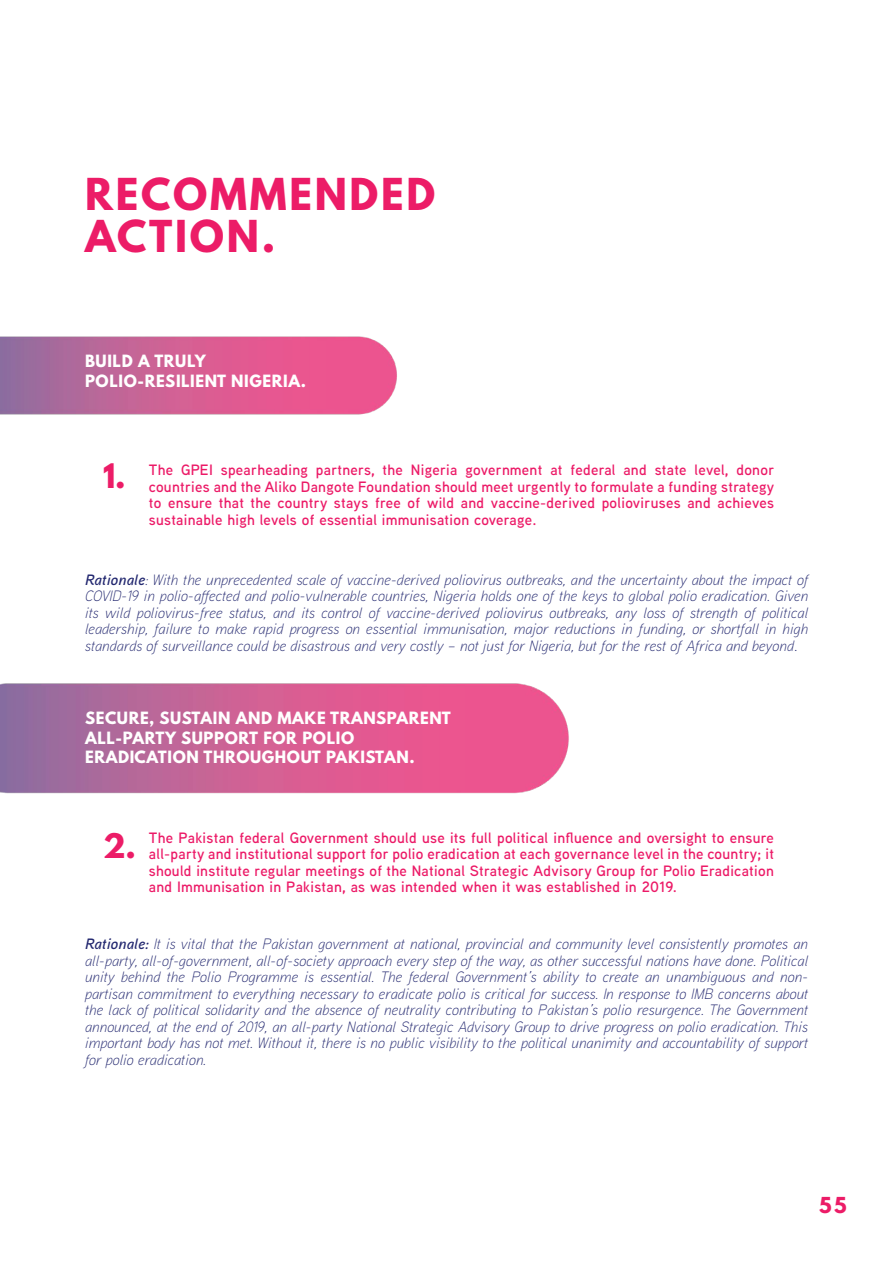
<style>
.page{position:relative;width:893px;height:1263px;background:#fff}
.page>*{position:absolute;margin:0;border:0;box-sizing:border-box;transform-origin:0 0}
.Chapter_Heading{font:700 39px "League Spartan";letter-spacing:.07em;color:#ec1c67}
.Chapter_Heading-2{font:700 30px "League Spartan";color:#ec1c67}
.t1{font:700 19.5px "League Spartan";color:#ec1c67}
.TEXT{font:italic 300 15px/16.5px "Aaux Next";letter-spacing:.02em;color:#22276f;text-align:justify}
.Recommendation{font:600 15px/16.5px "Aaux Next";letter-spacing:.02em;color:#ec1a67;text-align:justify}
.TEXT-2{font:700 15px "League Spartan";letter-spacing:.04em;color:#fff}
.s1{font-weight:600}
.s2{font-style:normal}
</style>
<div class="page">
<img style="left:0;top:683px;width:569px;height:111px">
<img style="left:0;top:336px;width:397px;height:79px">
<p class="Chapter_Heading" style="left:85px;top:164px;width:352px">RECOMMENDED</p>
<p class="Chapter_Heading" style="left:85px;top:206px;width:192px">ACTION.</p>
<p class="TEXT-2" style="left:85px;top:350px;width:122px">BUILD A TRULY</p>
<p class="TEXT-2" style="left:85px;top:369px;width:222px">POLIO-RESILIENT NIGERIA.</p>
<p class="Chapter_Heading-2" style="left:103px;top:452px;width:24px">1.</p>
<p class="Recommendation" style="left:149px;top:462px;width:627px">The GPEI spearheading partners, the Nigeria government at federal and state level, donor countries and the Aliko Dangote Foundation should meet urgently to formulate a funding strategy to ensure that the country stays free of wild and vaccine-derived polioviruses and achieves sustainable high levels of essential immunisation coverage.</p>
<p class="TEXT" style="left:85px;top:571px;width:724px"><span class="s1">Rationale</span>: With the unprecedented scale of vaccine-derived poliovirus outbreaks, and the uncertainty about the impact of COVID-19 in polio-affected and polio-vulnerable countries, Nigeria holds one of the keys to global polio eradication. Given its wild poliovirus-free status, and its control of vaccine-derived poliovirus outbreaks, any loss of strength of political leadership, failure to make rapid progress on essential immunisation, major reductions in funding, or shortfall in high standards of surveillance could be disastrous and very costly – not just for Nigeria, but for the rest of Africa and beyond<span class="s2">.</span></p>
<p class="TEXT-2" style="left:85px;top:707px;width:367px">SECURE, SUSTAIN AND MAKE TRANSPARENT</p>
<p class="TEXT-2" style="left:85px;top:726px;width:271px">ALL-PARTY SUPPORT FOR POLIO</p>
<p class="TEXT-2" style="left:85px;top:746px;width:331px">ERADICATION THROUGHOUT PAKISTAN.</p>
<p class="Chapter_Heading-2" style="left:103px;top:822px;width:34px">2.</p>
<p class="Recommendation" style="left:149px;top:829px;width:627px">The Pakistan federal Government should use its full political influence and oversight to ensure all-party and institutional support for polio eradication at each governance level in the country; it should institute regular meetings of the National Strategic Advisory Group for Polio Eradication and Immunisation in Pakistan, as was intended when it was established in 2019.</p>
<p class="TEXT" style="left:85px;top:935px;width:724px"><span class="s1">Rationale:</span> It is vital that the Pakistan government at national, provincial and community level consistently promotes an all-party, all-of-government, all-of-society approach every step of the way, as other successful nations have done. Political unity behind the Polio Programme is essential. The federal Government’s ability to create an unambiguous and non&shy;partisan commitment to everything necessary to eradicate polio is critical for success. In response to IMB concerns about the lack of political solidarity and the absence of neutrality contributing to Pakistan’s polio resurgence. The Government announced, at the end of 2019, an all-party National Strategic Advisory Group to drive progress on polio eradication. This important body has not met. Without it, there is no public visibility to the political unanimity and accountability of support for polio eradication.</p>
<h3 class="t1" style="left:819px;top:1190px;width:29px">55</h3>
</div>
